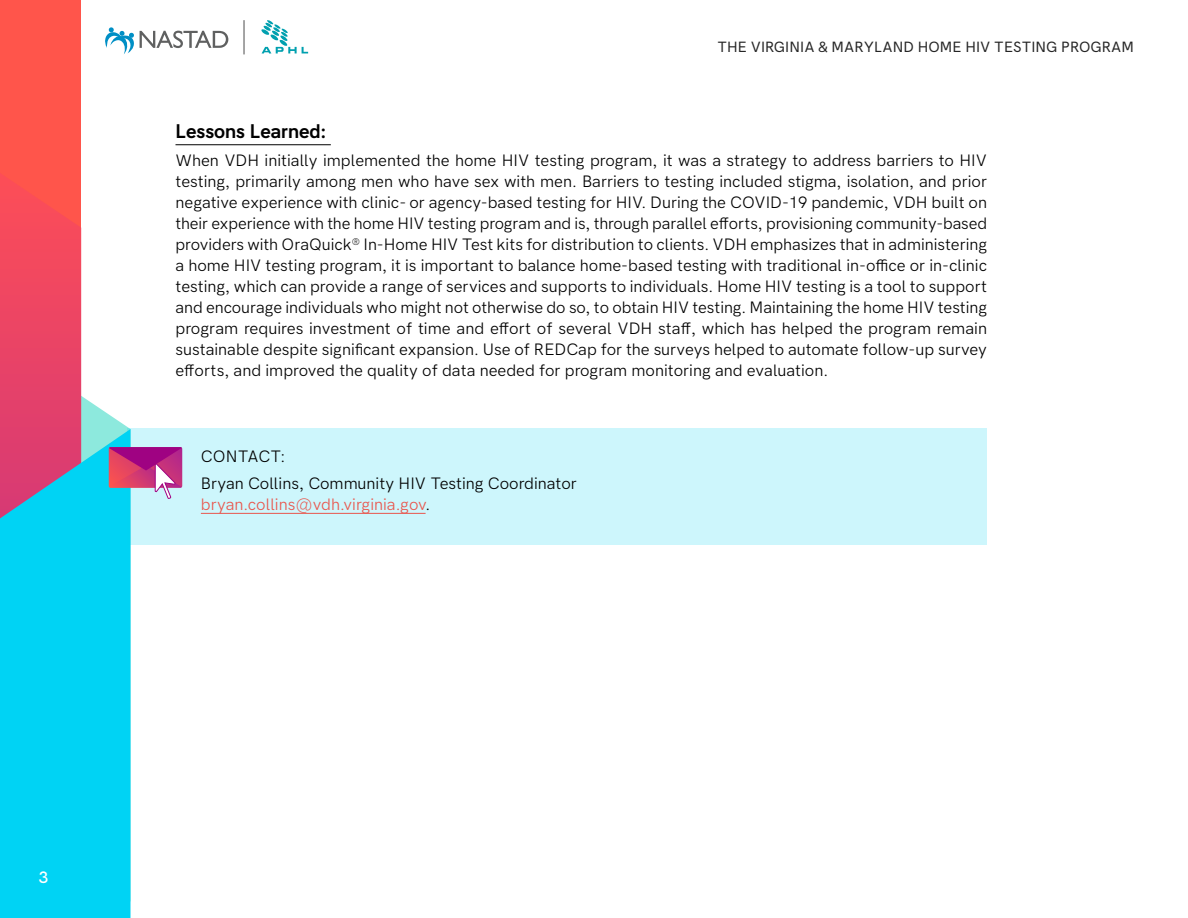
<style>
.page{position:relative;width:1188px;height:918px;background:#fff}
.page>*{position:absolute;margin:0;border:0;box-sizing:border-box;transform-origin:0 0}
.t1{font:700 18px "Hanken Grotesk";color:#000}
.t2{font:15px/21px "Hanken Grotesk";color:#000;text-align:justify}
.t3{font:15px "Hanken Grotesk";color:#e9564d}
.t4{font:600 15px "Hanken Grotesk";color:#fff}
.t5{font:500 13.5px "Hanken Grotesk";letter-spacing:.005em;color:#252525}
.s1{color:#000}
</style>
<div class="page">
<svg style="left:81px;top:341px;width:49px;height:88px"></svg>
<div style="left:0;top:0;width:81px;height:918px;background:#ff554b"></div>
<svg style="left:0;top:174px;width:81px;height:255px"></svg>
<svg style="left:0;top:429px;width:130px;height:489px;fill:#00d3f4"></svg>
<svg style="left:105px;top:27px;width:123px;height:27px"></svg>
<svg style="left:261px;top:20px;width:47px;height:33px"></svg>
<hr style="left:243px;top:20px;width:2px;height:34px;background:#5f6060">
<div style="left:128px;top:429px;width:859px;height:116px;background:#cdf6fc"></div>
<hr style="left:176px;top:144px;width:155px;height:1px;background:#000">
<hr style="left:201px;top:513px;width:225px;height:1px;background:#e9564d">
<svg style="left:109px;top:447px;width:73px;height:52px"></svg>
<p class="t5" style="left:718px;top:35px;width:418px">THE VIRGINIA &amp; MARYLAND HOME HIV TESTING PROGRAM</p>
<p class="t1" style="left:176px;top:116px;width:152px">Lessons Learned:</p>
<p class="t2" style="left:176px;top:148px;width:813px">When VDH initially implemented the home HIV testing program, it was a strategy to address barriers to HIV testing, primarily among men who have sex with men. Barriers to testing included stigma, isolation, and prior negative experience with clinic- or agency-based testing for HIV. During the COVID-19 pandemic, VDH built on their experience with the home HIV testing program and is, through parallel efforts, provisioning community-based providers with OraQuick<sup>®</sup> In-Home HIV Test kits for distribution to clients. VDH emphasizes that in administering a home HIV testing program, it is important to balance home-based testing with traditional in-office or in-clinic testing, which can provide a range of services and supports to individuals. Home HIV testing is a tool to support and encourage individuals who might not otherwise do so, to obtain HIV testing. Maintaining the home HIV testing program requires investment of time and effort of several VDH staff, which has helped the program remain sustainable despite significant expansion. Use of REDCap for the surveys helped to automate follow-up survey efforts, and improved the quality of data needed for program monitoring and evaluation.</p>
<p class="t2" style="left:201px;top:444px;width:86px">CONTACT:</p>
<p class="t2" style="left:201px;top:472px;width:378px">Bryan Collins, Community HIV Testing Coordinator</p>
<p class="t3" style="left:201px;top:492px;width:231px">bryan.collins@vdh.virginia.gov<span class="s1">.</span></p>
<p class="t4" style="left:39px;top:865px;width:11px">3</p>
</div>
